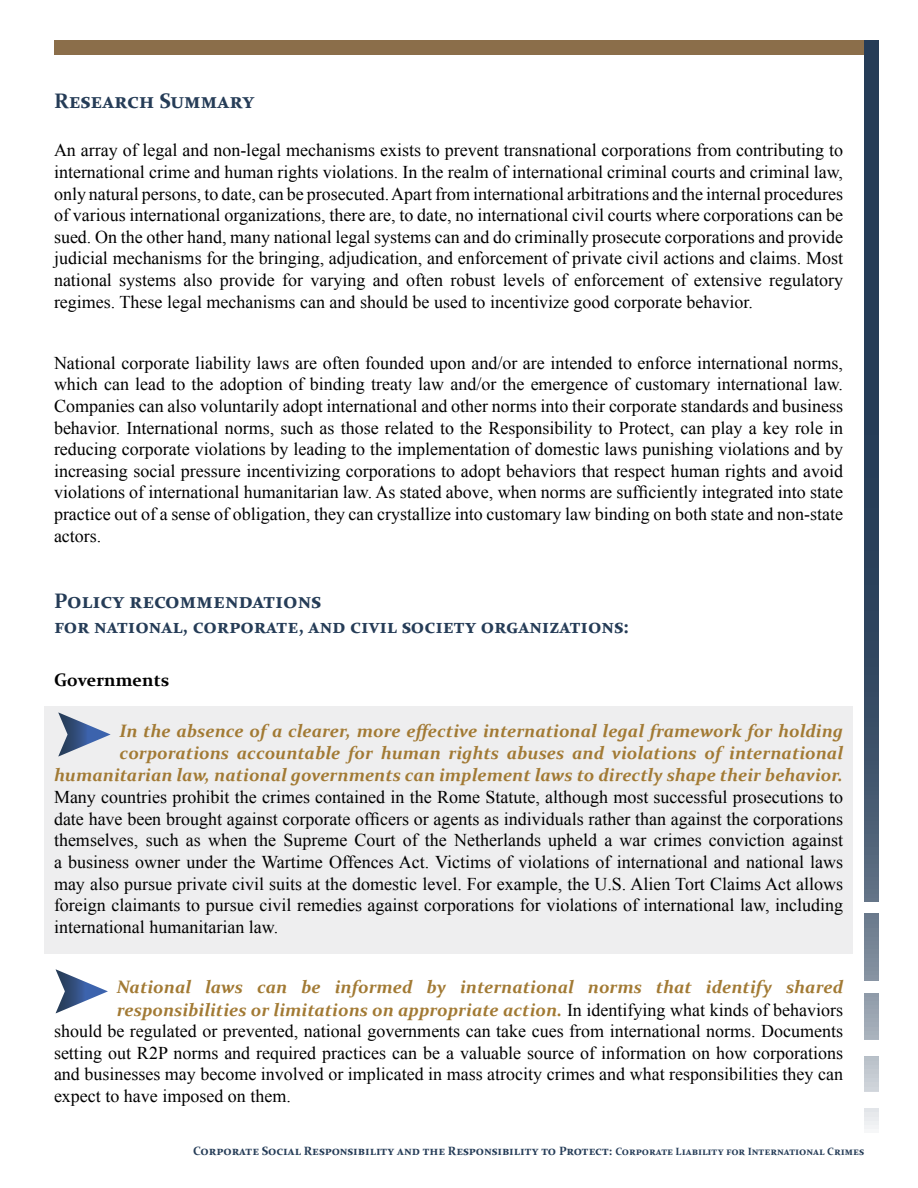
<style>
.page{position:relative;width:918px;height:1188px;background:#fff}
.page>*{position:absolute;margin:0;border:0;box-sizing:border-box;transform-origin:0 0}
.t1{font:700 21px "Constantia";color:#253c57}
.t2{font:700 21px "Constantia";letter-spacing:.03em;color:#253c57}
.t3{font:700 19.5px "Constantia";color:#253c57}
.t4{font:18px/21.6px "Times New Roman";color:#000;text-align:justify}
.t5{font:italic 700 18px/21.6px "Constantia";color:#a27a34;text-align:right}
.t6{font:700 18px "Constantia";color:#000}
.t7{font:700 12px "Constantia";color:#253c57}
.s1{font-family:"Times New Roman";font-weight:400;font-style:normal;color:#000}
.s2{font-size:10.5px}
</style>
<div class="page">
<div style="left:54px;top:40px;width:810px;height:15px;background:#8b6e4a"></div>
<svg style="left:864px;top:40px;width:14px;height:862px;background:#2f455e"></svg>
<svg style="left:864px;top:913px;width:14px;height:68px"></svg>
<svg style="left:864px;top:993px;width:14px;height:47px"></svg>
<div style="left:864px;top:1056px;width:14px;height:36px;background:#c4cad1"></div>
<div style="left:864px;top:1108px;width:14px;height:25px;background:#eaecef"></div>
<div style="left:45px;top:706px;width:808px;height:248px;background:#eeeeef"></div>
<svg style="left:56px;top:969px;width:52px;height:44px"></svg>
<svg style="left:58px;top:713px;width:53px;height:43px"></svg>
<p class="t2" style="left:54px;top:86px;width:201px">Research Summary</p>
<p class="t4" style="left:54px;top:139px;width:791px">An array of legal and non-legal mechanisms exists to prevent transnational corporations from contributing to international crime and human rights violations. In the realm of international criminal courts and criminal law, only natural persons, to date, can be prosecuted. Apart from international arbitrations and the internal procedures of various international organizations, there are, to date, no international civil courts where corporations can be sued. On the other hand, many national legal systems can and do criminally prosecute corporations and provide judicial mechanisms for the bringing, adjudication, and enforcement of private civil actions and claims. Most national systems also provide for varying and often robust levels of enforcement of extensive regulatory regimes. These legal mechanisms can and should be used to incentivize good corporate behavior.</p>
<p class="t4" style="left:54px;top:352px;width:791px">National corporate liability laws are often founded upon and/or are intended to enforce international norms, which can lead to the adoption of binding treaty law and/or the emergence of customary international law.<br>Companies can also voluntarily adopt international and other norms into their corporate standards and business behavior. International norms, such as those related to the Responsibility to Protect, can play a key role in reducing corporate violations by leading to the implementation of domestic laws punishing violations and by increasing social pressure incentivizing corporations to adopt behaviors that respect human rights and avoid violations of international humanitarian law. As stated above, when norms are sufficiently integrated into state practice out of a sense of obligation, they can crystallize into customary law binding on both state and non-state actors.</p>
<p class="t1" style="left:54px;top:586px;width:269px">Policy recommendations</p>
<p class="t3" style="left:54px;top:613px;width:576px">for national, corporate, and civil society organizations:</p>
<p class="t6" style="left:54px;top:667px;width:117px">Governments</p>
<p class="t5" style="left:54px;top:720px;width:791px">In the absence of a clearer, more effective international legal framework for holding corporations accountable for human rights abuses and violations of international humanitarian law, national governments can implement laws to directly shape their behavior.</p>
<p class="t4" style="left:54px;top:786px;width:791px">Many countries prohibit the crimes contained in the Rome Statute, although most successful prosecutions to date have been brought against corporate officers or agents as individuals rather than against the corporations themselves, such as when the Supreme Court of the Netherlands upheld a war crimes conviction against a business owner under the Wartime Offences Act. Victims of violations of international and national laws may also pursue private civil suits at the domestic level. For example, the U.S. Alien Tort Claims Act allows foreign claimants to pursue civil remedies against corporations for violations of international law, including international humanitarian law.</p>
<p class="t5" style="left:117px;top:975px;width:728px;line-height:22.5px;text-align:left">National laws can be informed by international norms that identify shared responsibilities or limitations on appropriate action. <span class="s1">In identifying what kinds of behaviors</span></p>
<p class="t4" style="left:54px;top:1020px;width:791px">should be regulated or prevented, national governments can take cues from international norms. Documents setting out R2P norms and required practices can be a valuable source of information on how corporations and businesses may become involved or implicated in mass atrocity crimes and what responsibilities they can expect to have imposed on them.</p>
<p class="t7" style="left:193px;top:1143px;width:672px">Corporate Social Responsibility and the Responsibility to Protect: <span class="s2">Corporate Liability for International Crimes</span></p>
</div>
